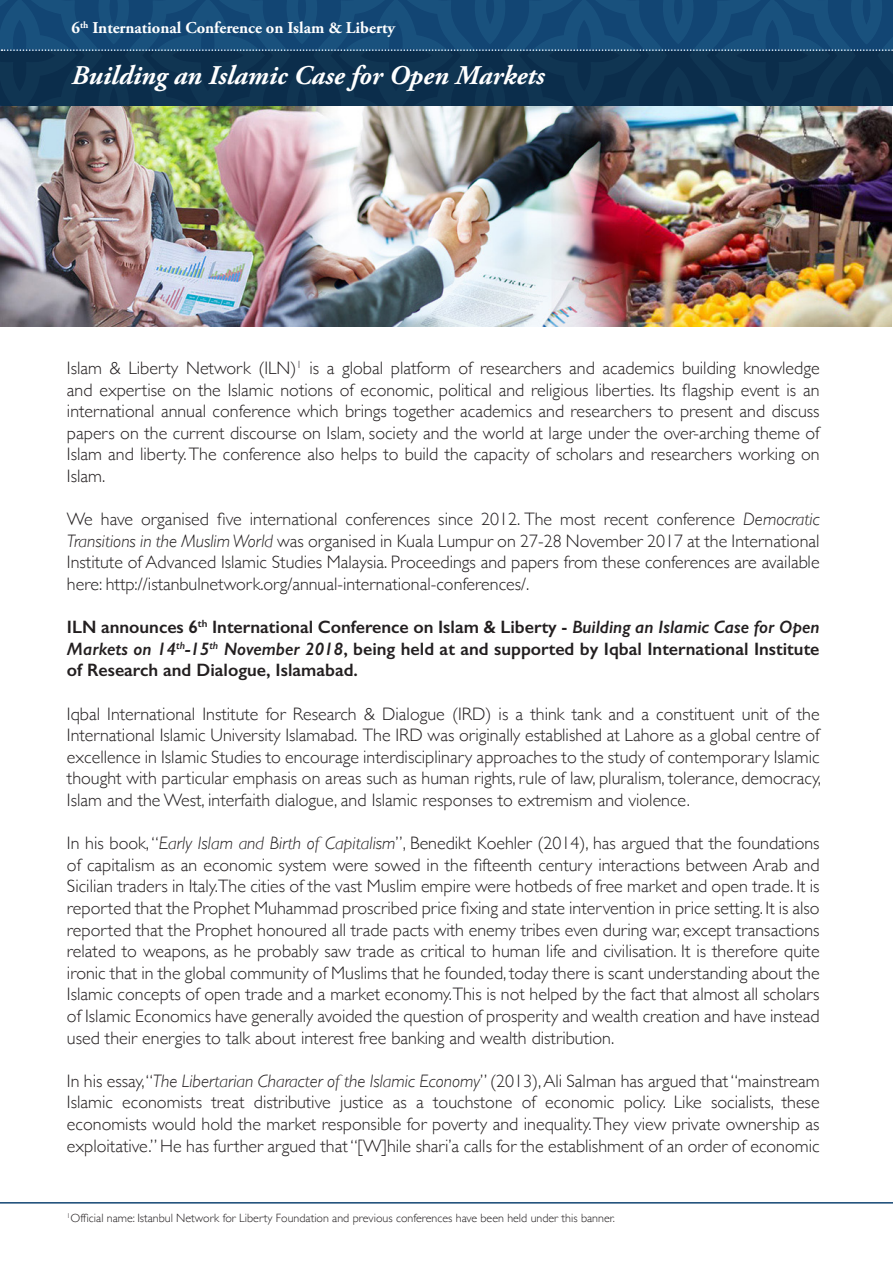
<style>
.page{position:relative;width:893px;height:1263px;background:#fff}
.page>*{position:absolute;margin:0;border:0;box-sizing:border-box;transform-origin:0 0}
.t1{font:italic 700 27px "Adobe Garamond Pro";color:#fff}
.t2{font:300 18px/21.6px "Gill Sans";color:#231f20;text-align:justify}
.t3{font:600 18px/21.6px "Gill Sans";color:#231f20;text-align:justify}
.t4{font:700 16.5px "Adobe Garamond Pro";color:#fff}
.t5{font:300 12px "Gill Sans";color:#231f20}
.s1{font-style:italic}
</style>
<div class="page">
<svg style="left:0;top:0;width:776px;height:327px;background:#184c78"></svg>
<div style="left:776px;top:0;width:117px;height:327px;background:#174d7a"></div>
<svg style="left:2px;top:49px;width:891px;height:2px;background:#537a9b"></svg>
<div style="left:0;top:51px;width:893px;height:55px;background:#0d304e"></div>
<img style="left:0;top:106px;width:892px;height:220px">
<hr style="left:0;top:1202px;width:893px;height:1px;background:#124573">
<hr style="left:892px;top:106px;width:1px;height:220px;background:#fff">
<p class="t4" style="left:71px;top:19px;width:325px">6<sup>th</sup> International Conference on Islam &amp; Liberty</p>
<p class="t1" style="left:71px;top:60px;width:475px">Building an Islamic Case for Open Markets</p>
<p class="t2" style="left:67px;top:356px;width:754px">Islam &amp; Liberty Network (ILN)<sup>1</sup> is a global platform of researchers and academics building knowledge and expertise on the Islamic notions of economic, political and religious liberties. Its flagship event is an international annual conference which brings together academics and researchers to present and discuss papers on the current discourse on Islam, society and the world at large under the over-arching theme of Islam and liberty. The conference also helps to build the capacity of scholars and researchers working on Islam.</p>
<p class="t2" style="left:67px;top:508px;width:754px">We have organised five international conferences since 2012. The most recent conference <span class="s1">Democratic Transitions in the Muslim World</span> was organised in Kuala Lumpur on 27-28 November 2017 at the International Institute of Advanced Islamic Studies Malaysia. Proceedings and papers from these conferences are available here: http://istanbulnetwork.org/annual-international-conferences/.</p>
<p class="t3" style="left:67px;top:616px;width:754px">ILN announces 6<sup>th</sup> International Conference on Islam &amp; Liberty - <span class="s1">Building an Islamic Case for Open Markets on 14</span><sup>th</sup><span class="s1">-15</span><sup>th</sup> <span class="s1">November 2018</span>, being held at and supported by Iqbal International Institute of Research and Dialogue, Islamabad.</p>
<p class="t2" style="left:67px;top:702px;width:754px">Iqbal International Institute for Research &amp; Dialogue (IRD) is a think tank and a constituent unit of the<br>International Islamic University Islamabad. The IRD was originally established at Lahore as a global centre of</p>
<p class="t2" style="left:67px;top:745px;width:756px">excellence in Islamic Studies to encourage interdisciplinary approaches to the study of contemporary Islamic thought with particular emphasis on areas such as human rights, rule of law, pluralism, tolerance, democracy, Islam and the West, interfaith dialogue, and Islamic responses to extremism and violence.</p>
<p class="t2" style="left:67px;top:832px;width:754px">In his book, “<span class="s1">Early Islam and Birth of Capitalism</span>”, Benedikt Koehler (2014), has argued that the foundations of capitalism as an economic system were sowed in the fifteenth century interactions between Arab and Sicilian traders in Italy.The cities of the vast Muslim empire were hotbeds of free market and open trade. It is reported that the Prophet Muhammad proscribed price fixing and state intervention in price setting. It is also reported that the Prophet honoured all trade pacts with enemy tribes even during war, except transactions related to weapons, as he probably saw trade as critical to human life and civilisation. It is therefore quite ironic that in the global community of Muslims that he founded, today there is scant understanding about the Islamic concepts of open trade and a market economy.This is not helped by the fact that almost all scholars of Islamic Economics have generally avoided the question of prosperity and wealth creation and have instead used their energies to talk about interest free banking and wealth distribution.</p>
<p class="t2" style="left:67px;top:1069px;width:754px">In his essay, “<span class="s1">The Libertarian Character of the Islamic Economy</span>” (2013), Ali Salman has argued that “mainstream Islamic economists treat distributive justice as a touchstone of economic policy. Like socialists, these economists would hold the market responsible for poverty and inequality. They view private ownership as exploitative.” He has further argued that “[W]hile shari’a calls for the establishment of an order of economic</p>
<p class="t5" style="left:67px;top:1208px;width:549px"><sup>1</sup>Official name: Istanbul Network for Liberty Foundation and previous conferences have been held under this banner.</p>
</div>
